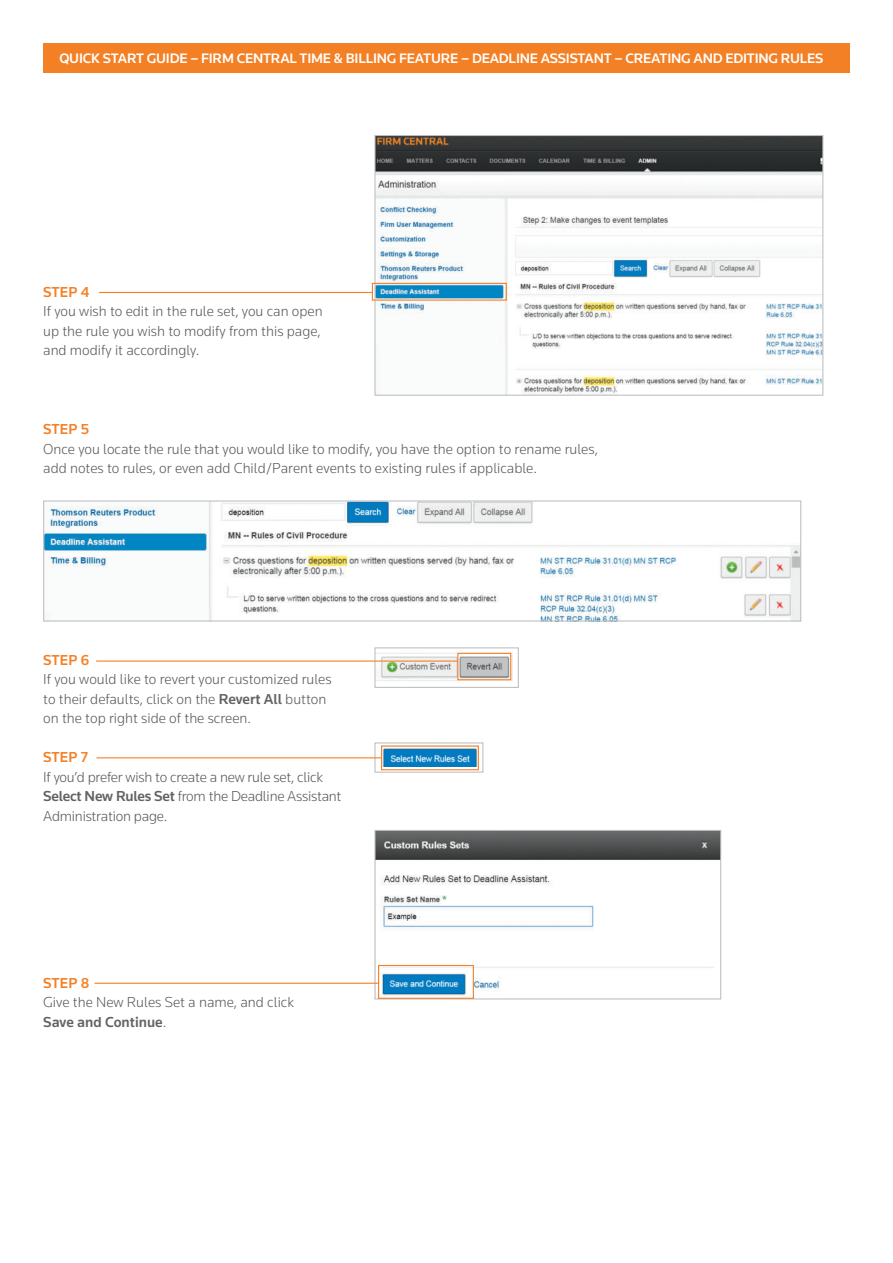
<style>
.page{position:relative;width:893px;height:1263px;background:#fff}
.page>*{position:absolute;margin:0;border:0;box-sizing:border-box;transform-origin:0 0}
.t1{font:300 15px/19.5px "+JDFUVQ Knowledge";color:#57585a}
.t2{font:500 15px "+OGNJGF Knowledge";color:#f48026}
.t3{font:500 15px "+OGNJGF Knowledge";color:#636366}
.t4{font:500 14.25px "+OGNJGF Knowledge";letter-spacing:-.015em;color:#fff}
.s1{font-family:"+OGNJGF Knowledge";font-weight:500;color:#636366}
.s2{font-family:"+JDFUVQ Knowledge";font-weight:300;color:#57585a}
</style>
<div class="page">
<img style="left:376px;top:652px;width:137px;height:29px">
<div style="left:374px;top:647px;width:145px;height:41px;border:1px solid #bcbdc0"></div>
<img style="left:376px;top:137px;width:445px;height:257px">
<div style="left:374px;top:135px;width:449px;height:261px;border:1px solid #bcbdc0"></div>
<div style="left:43px;top:43px;width:807px;height:30px;background:#f48026"></div>
<div style="left:372px;top:283px;width:135px;height:18px;border:1px solid #f48026"></div>
<div style="left:457px;top:653px;width:54px;height:27px;border:1px solid #f48026"></div>
<hr style="left:96px;top:660px;width:362px;height:2px;background:#f48026">
<img style="left:45px;top:502px;width:754px;height:117px">
<div style="left:43px;top:500px;width:758px;height:121px;border:1px solid #bcbdc0"></div>
<img style="left:376px;top:747px;width:101px;height:20px">
<div style="left:374px;top:742px;width:109px;height:31px;border:1px solid #bcbdc0"></div>
<img style="left:376px;top:832px;width:343px;height:165px">
<div style="left:374px;top:830px;width:347px;height:169px;border:1px solid #bcbdc0"></div>
<hr style="left:99px;top:292px;width:274px;height:1px;background:#f48026">
<div style="left:381px;top:745px;width:98px;height:25px;border:1px solid #f48026"></div>
<div style="left:378px;top:965px;width:96px;height:34px;border:1px solid #f48026"></div>
<hr style="left:94px;top:983px;width:284px;height:1px;background:#f48026">
<hr style="left:96px;top:757px;width:285px;height:1px;background:#f48026">
<p class="t4" style="left:59px;top:54px;width:765px">QUICK START GUIDE – FIRM CENTRAL TIME &amp; BILLING FEATURE – DEADLINE ASSISTANT – CREATING AND EDITING RULES</p>
<p class="t2" style="left:43px;top:286px;width:48px">STEP 4</p>
<p class="t1" style="left:43px;top:303px;width:281px">If you wish to edit in the rule set, you can open up the rule you wish to modify from this page, and modify it accordingly.</p>
<p class="t2" style="left:43px;top:424px;width:47px">STEP 5</p>
<p class="t1" style="left:43px;top:440px;width:556px">Once you locate the rule that you would like to modify, you have the option to rename rules, add notes to rules, or even add Child/Parent events to existing rules if applicable.</p>
<p class="t2" style="left:43px;top:654px;width:47px">STEP 6</p>
<p class="t1" style="left:43px;top:671px;width:290px">If you would like to revert your customized rules to their defaults, click on the <span class="s1">Revert All</span> button on the top right side of the screen.</p>
<p class="t2" style="left:43px;top:752px;width:46px">STEP 7</p>
<p class="t1" style="left:43px;top:768px;width:300px">If you’d prefer wish to create a new rule set, click<br><span class="s1">Select New Rules Set</span> from the Deadline Assistant<br>Administration page.</p>
<p class="t2" style="left:43px;top:977px;width:48px">STEP 8</p>
<p class="t1" style="left:43px;top:994px;width:252px">Give the New Rules Set a name, and click</p>
<p class="t3" style="left:43px;top:1016px;width:125px">Save and Continue<span class="s2">.</span></p>
</div>
